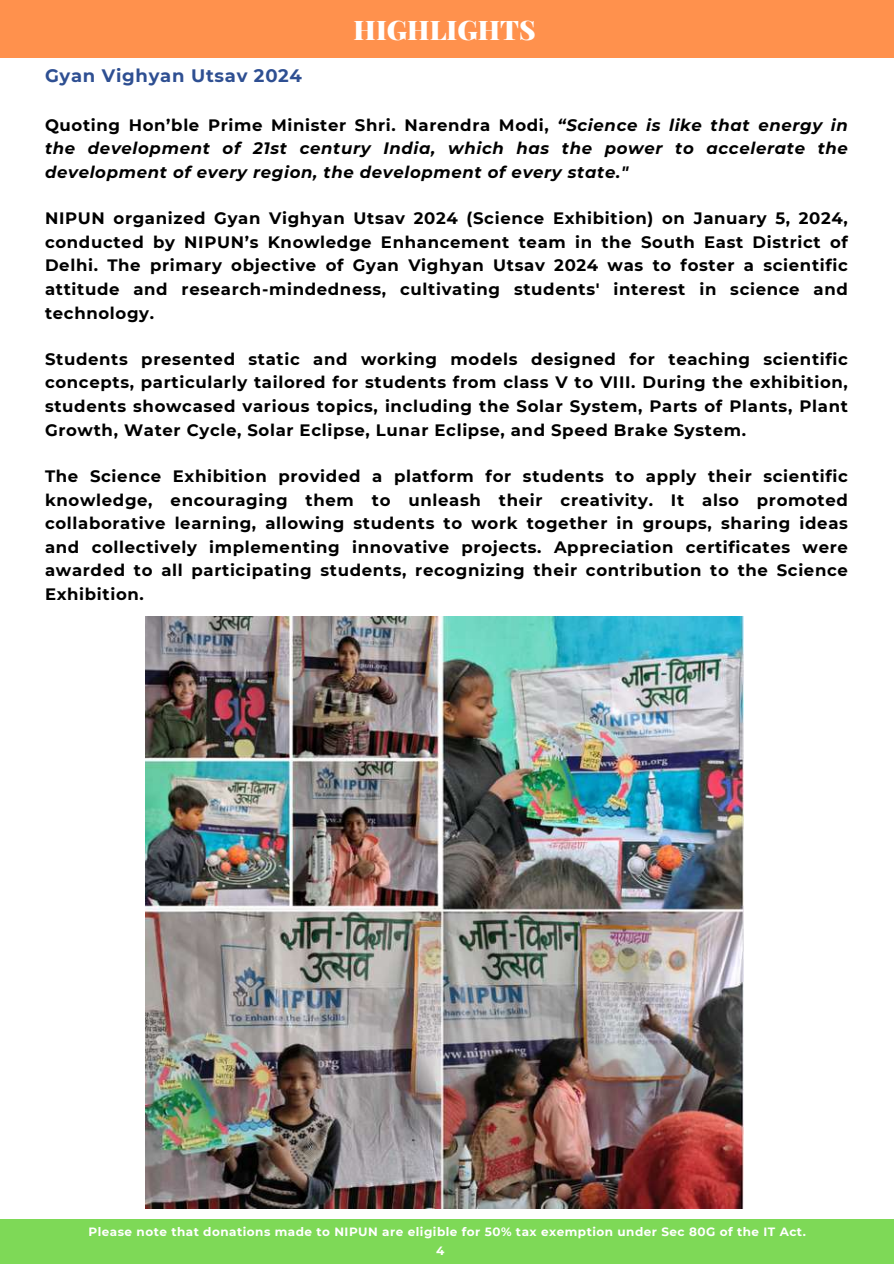
<style>
.page{position:relative;width:894px;height:1264px;background:#fff}
.page>*{position:absolute;margin:0;border:0;box-sizing:border-box;transform-origin:0 0}
.t1{font:900 27px "Playfair Display";color:#fff}
.t2{font:700 18px "Montserrat";letter-spacing:.04em;color:#2e4f92}
.t3{font:700 16.5px/23.7px "Montserrat";letter-spacing:.04em;color:#000;text-align:justify}
.t4{font:italic 700 16.5px/23.7px "Montserrat";letter-spacing:.04em;color:#000;text-align:justify}
.t5{font:700 12px/18.9px "Montserrat";letter-spacing:.04em;color:#fff}
.s1{font-style:normal}
</style>
<div class="page">
<div style="left:0;top:0;width:893px;height:58px;background:#ff914d"></div>
<div style="left:0;top:1218px;width:893px;height:45px;background:#7ed957"></div>
<img style="left:146px;top:616px;width:597px;height:592px">
<h1 class="t1" style="left:353px;top:10px;width:183px">HIGHLIGHTS</h1>
<p class="t2" style="left:45px;top:65px;width:258px">Gyan Vighyan Utsav 2024</p>
<p class="t4" style="left:45px;top:113px;width:804px"><span class="s1">Quoting Hon’ble Prime Minister Shri. Narendra Modi,</span> “Science is like that energy in the development of 21st century India, which has the power to accelerate the development of every region, the development of every state."</p>
<p class="t3" style="left:45px;top:206px;width:804px">NIPUN organized Gyan Vighyan Utsav 2024 (Science Exhibition) on January 5, 2024, conducted by NIPUN’s Knowledge Enhancement team in the South East District of Delhi. The primary objective of Gyan Vighyan Utsav 2024 was to foster a scientific attitude and research-mindedness, cultivating students' interest in science and technology.</p>
<p class="t3" style="left:45px;top:347px;width:804px">Students presented static and working models designed for teaching scientific concepts, particularly tailored for students from class V to VIII. During the exhibition, students showcased various topics, including the Solar System, Parts of Plants, Plant Growth, Water Cycle, Solar Eclipse, Lunar Eclipse, and Speed Brake System.</p>
<p class="t3" style="left:45px;top:464px;width:804px">The Science Exhibition provided a platform for students to apply their scientific knowledge, encouraging them to unleash their creativity. It also promoted collaborative learning, allowing students to work together in groups, sharing ideas and collectively implementing innovative projects. Appreciation certificates were awarded to all participating students, recognizing their contribution to the Science Exhibition.</p>
<p class="t5" style="left:436px;top:1222px;width:371px;text-indent:-347px">Please note that donations made to NIPUN are eligible for 50% tax exemption under Sec 80G of the IT Act.<br>4</p>
</div>
